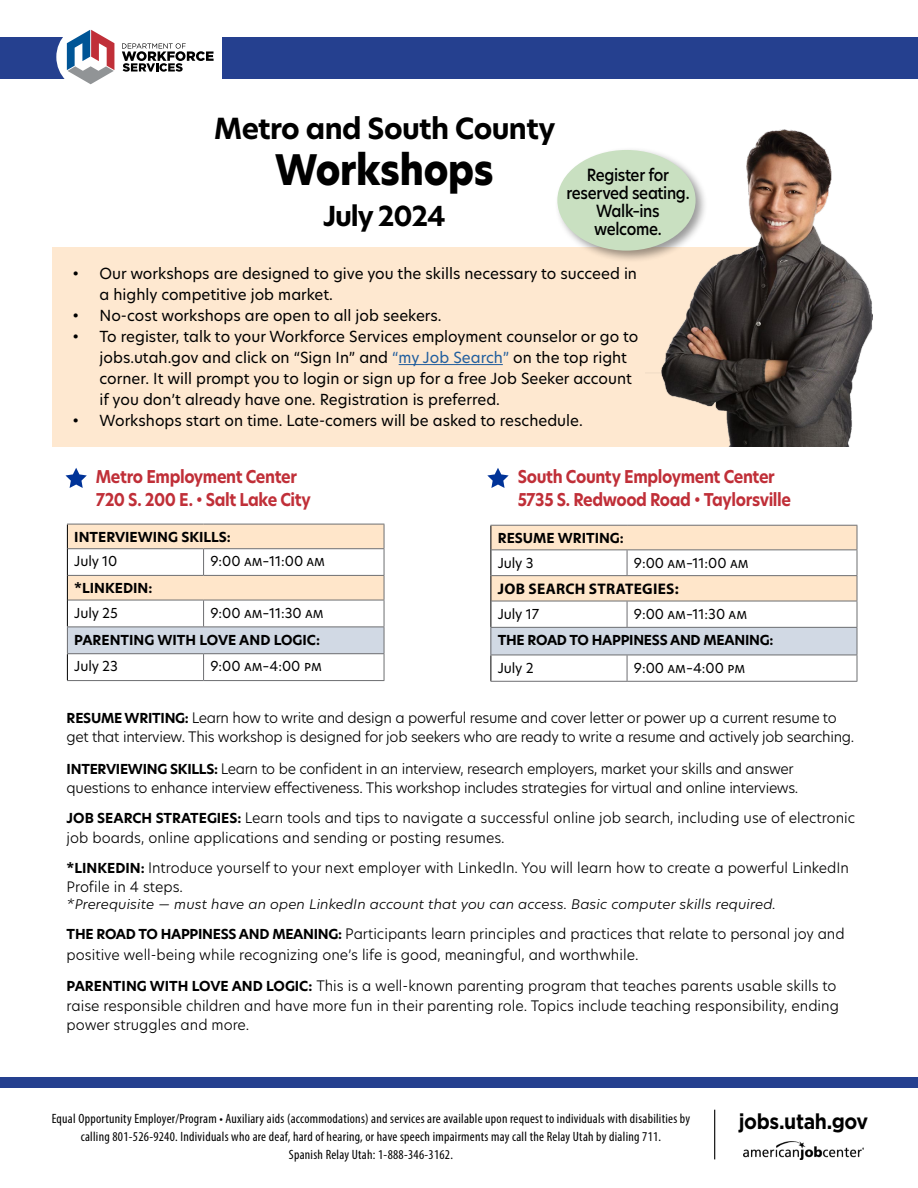
<style>
.page{position:relative;width:918px;height:1188px;background:#fff}
.page>*{position:absolute;margin:0;border:0;box-sizing:border-box;transform-origin:0 0}
.t1{font:800 41.25px "New Hero";letter-spacing:-.01em;color:#000;scale:.91 1}
.t2{font:700 28.5px "New Hero";letter-spacing:-.02em;color:#000}
.t3{font:700 27px "New Hero";letter-spacing:-.04em;color:#000}
.t4{font:700 21.45px "Gotham HTF";letter-spacing:-.02em;color:#000;scale:.91 1}
.t5{font:700 17.4px/23.1px "New Hero";letter-spacing:-.025em;color:#c02f38;scale:.91 1}
.t6{font:500 16.5px/18px "New Hero";letter-spacing:-.025em;color:#000;text-align:center;scale:.91 1}
.t7{font:700 15.45px "Myriad Pro";letter-spacing:.02em;color:#000}
.t8{font:15px/21.1px "New Hero";color:#000}
.t9{font:300 14.25px/19.5px "New Hero";color:#000}
.t10{font:300 14.25px/19.5px "New Hero";letter-spacing:-.02em;color:#000}
.t11{font:condensed 13.5px/18px "Myriad Pro";letter-spacing:.02em;color:#000;text-align:center}
.t12{font:13.5px "New Hero";letter-spacing:-.01em;color:#000}
.t13{font:700 13.5px "New Hero";color:#000}
.t14{font:700 13.5px "New Hero";letter-spacing:-.02em;color:#000}
.t15{font:italic 300 13.05px "New Hero";color:#000;scale:1.09 1}
.s1{color:#215e9e}
.s2{font-weight:700;font-size:13.5px}
</style>
<div class="page">
<div style="left:52px;top:248px;width:754px;height:199px;background:#fee8d0"></div>
<hr style="left:399px;top:364px;width:104px;height:1px;background:#215e9e">
<hr style="left:490px;top:681px;width:137px;height:1px;background:#6d6e71">
<hr style="left:627px;top:681px;width:230px;height:1px;background:#6d6e71">
<svg style="left:490px;top:525px;width:368px;height:156px"></svg>
<hr style="left:490px;top:655px;width:137px;height:1px;background:#6d6e71">
<hr style="left:627px;top:655px;width:230px;height:1px;background:#6d6e71">
<svg style="left:67px;top:524px;width:318px;height:157px"></svg>
<hr style="left:68px;top:548px;width:136px;height:1px;background:#6d6e71">
<hr style="left:204px;top:548px;width:180px;height:1px;background:#6d6e71">
<svg style="left:487px;top:468px;width:22px;height:20px"></svg>
<div style="left:554px;top:147px;width:155px;height:116px;background:#000;opacity:.4"></div>
<div style="left:557px;top:150px;width:139px;height:101px;background:#c9e0c1;border-radius:50%"></div>
<img style="left:645px;top:129px;width:227px;height:318px">
<svg style="left:66px;top:468px;width:21px;height:20px"></svg>
<div style="left:0;top:38px;width:98px;height:41px;background:#25408f"></div>
<div style="left:222px;top:38px;width:696px;height:41px;background:#25408f"></div>
<div style="left:56px;top:24px;width:67px;height:66px;background:#fff;border-radius:50%"></div>
<svg style="left:122px;top:43px;width:92px;height:29px"></svg>
<svg style="left:67px;top:29px;width:47px;height:55px"></svg>
<div style="left:0;top:1077px;width:918px;height:11px;background:#25408f"></div>
<img style="left:744px;top:1142px;width:119px;height:17px">
<hr style="left:714px;top:1110px;width:1px;height:49px;background:#000">
<h2 class="t2" style="left:214px;top:109px;width:343px">Metro and South County</h2>
<h1 class="t1" style="left:275px;top:142px;width:242px">Workshops</h1>
<p class="t6" style="left:566px;top:166px;width:137px">Register for reserved seating.<br>Walk–ins welcome.</p>
<h3 class="t3" style="left:323px;top:197px;width:124px">July 2024</h3>
<p class="t8" style="left:100px;top:262px;width:539px;text-indent:-27px">• Our workshops are designed to give you the skills necessary to succeed in a highly competitive job market.</p>
<p class="t8" style="left:73px;top:304px;width:371px">• No-cost workshops are open to all job seekers.</p>
<p class="t8" style="left:100px;top:325px;width:540px;text-indent:-27px">• To register, talk to your Workforce Services employment counselor or go to jobs.utah.gov and click on “Sign In” and <span class="s1">“my Job Search”</span> on the top right corner. It will prompt you to login or sign up for a free Job Seeker account if you don’t already have one. Registration is preferred.</p>
<p class="t8" style="left:73px;top:410px;width:512px">• Workshops start on time. Late-comers will be asked to reschedule.</p>
<p class="t5" style="left:96px;top:465px;width:238px">Metro Employment Center<br>720 S. 200 E. • Salt Lake City</p>
<p class="t13" style="left:74px;top:528px;width:158px">INTERVIEWING SKILLS:</p>
<p class="t12" style="left:74px;top:552px;width:45px">July 10</p>
<p class="t12" style="left:210px;top:552px;width:116px">9:00 am–11:00 am</p>
<p class="t13" style="left:74px;top:579px;width:80px">*LINKEDIN:</p>
<p class="t12" style="left:74px;top:604px;width:45px">July 25</p>
<p class="t12" style="left:210px;top:604px;width:115px">9:00 am–11:30 am</p>
<p class="t13" style="left:74px;top:630px;width:247px">PARENTING WITH LOVE AND LOGIC:</p>
<p class="t12" style="left:74px;top:657px;width:45px">July 23</p>
<p class="t12" style="left:210px;top:657px;width:113px">9:00 am–4:00 pm</p>
<p class="t5" style="left:518px;top:465px;width:302px">South County Employment Center<br>5735 S. Redwood Road • Taylorsville</p>
<p class="t13" style="left:498px;top:529px;width:128px">RESUME WRITING:</p>
<p class="t12" style="left:498px;top:553px;width:37px">July 3</p>
<p class="t12" style="left:634px;top:553px;width:116px">9:00 am–11:00 am</p>
<p class="t7" style="left:498px;top:579px;width:182px">JOB SEARCH STRATEGIES:</p>
<p class="t12" style="left:498px;top:605px;width:43px">July 17</p>
<p class="t12" style="left:634px;top:605px;width:115px">9:00 am–11:30 am</p>
<p class="t14" style="left:498px;top:631px;width:277px">THE ROAD TO HAPPINESS AND MEANING:</p>
<p class="t12" style="left:498px;top:659px;width:37px">July 2</p>
<p class="t12" style="left:634px;top:659px;width:113px">9:00 am–4:00 pm</p>
<p class="t10" style="left:67px;top:707px;width:789px"><span class="s2">RESUME WRITING:</span> Learn how to write and design a powerful resume and cover letter or power up a current resume to get that interview. This workshop is designed for job seekers who are ready to write a resume and actively job searching.</p>
<p class="t10" style="left:67px;top:758px;width:733px"><span class="s2">INTERVIEWING SKILLS:</span> Learn to be confident in an interview, research employers, market your skills and answer questions to enhance interview effectiveness. This workshop includes strategies for virtual and online interviews.</p>
<p class="t9" style="left:67px;top:808px;width:790px"><span class="s2">JOB SEARCH STRATEGIES:</span> Learn tools and tips to navigate a successful online job search, including use of electronic job boards, online applications and sending or posting resumes.</p>
<p class="t9" style="left:67px;top:857px;width:784px"><span class="s2">*LINKEDIN:</span> Introduce yourself to your next employer with LinkedIn. You will learn how to create a powerful LinkedIn<br>Profile in 4 steps.</p>
<p class="t15" style="left:67px;top:895px;width:652px">*Prerequisite — must have an open LinkedIn account that you can access. Basic computer skills required.</p>
<p class="t9" style="left:67px;top:923px;width:780px;line-height:21px"><span class="s2">THE ROAD TO HAPPINESS AND MEANING:</span> Participants learn principles and practices that relate to personal joy and positive well-being while recognizing one’s life is good, meaningful, and worthwhile.</p>
<p class="t9" style="left:67px;top:976px;width:774px"><span class="s2">PARENTING WITH LOVE AND LOGIC:</span> This is a well-known parenting program that teaches parents usable skills to raise responsible children and have more fun in their parenting role. Topics include teaching responsibility, ending power struggles and more.</p>
<p class="t11" style="left:52px;top:1109px;width:640px">Equal Opportunity Employer/Program • Auxiliary aids (accommodations) and services are available upon request to individuals with disabilities by calling 801-526-9240. Individuals who are deaf, hard of hearing, or have speech impairments may call the Relay Utah by dialing 711.<br>Spanish Relay Utah: 1-888-346-3162.</p>
<h3 class="t4" style="left:739px;top:1109px;width:144px">jobs.utah.gov</h3>
</div>
